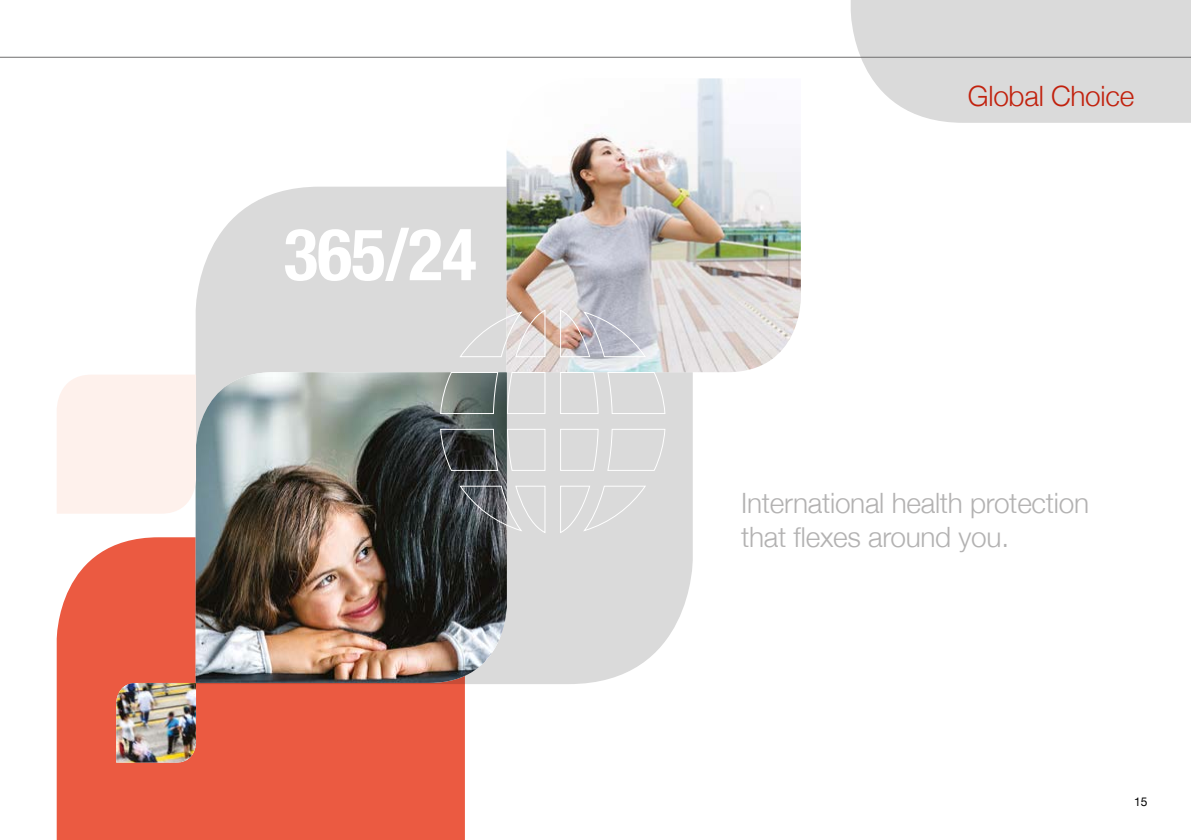
<style>
.page{position:relative;width:1191px;height:840px;background:#fff}
.page>*{position:absolute;margin:0;border:0;box-sizing:border-box;transform-origin:0 0}
.t1{font:700 condensed 72px "Helvetica Neue";color:#fff}
.t2{font:300 28px/33.6px "Helvetica Neue";letter-spacing:-.01em;color:#b3b2b2}
.t3{font:300 28px "Helvetica Neue";letter-spacing:-.01em;color:#c1210d}
.t4{font:12px "Helvetica Neue";color:#000}
</style>
<div class="page">
<svg style="left:850px;top:0;width:341px;height:123px;fill:#dadada"></svg>
<div style="left:57px;top:537px;width:408px;height:302px;background:#eb5a41"></div>
<svg style="left:196px;top:186px;width:496px;height:497px;fill:#dadada"></svg>
<img style="left:196px;top:372px;width:311px;height:310px">
<div style="left:57px;top:374px;width:139px;height:139px;background:#fef1ec"></div>
<img style="left:506px;top:78px;width:295px;height:294px">
<svg style="left:439px;top:308px;width:227px;height:225px"></svg>
<img style="left:116px;top:682px;width:80px;height:80px">
<hr style="left:0;top:57px;width:1191px;height:1px;background:#706f6f">
<h1 class="t1" style="left:283px;top:194px;width:195px">365/24</h1>
<p class="t3" style="left:968px;top:73px;width:168px">Global Choice</p>
<p class="t2" style="left:741px;top:484px;width:349px">International health protection that flexes around you.</p>
<p class="t4" style="left:1134px;top:790px;width:15px">15</p>
</div>
